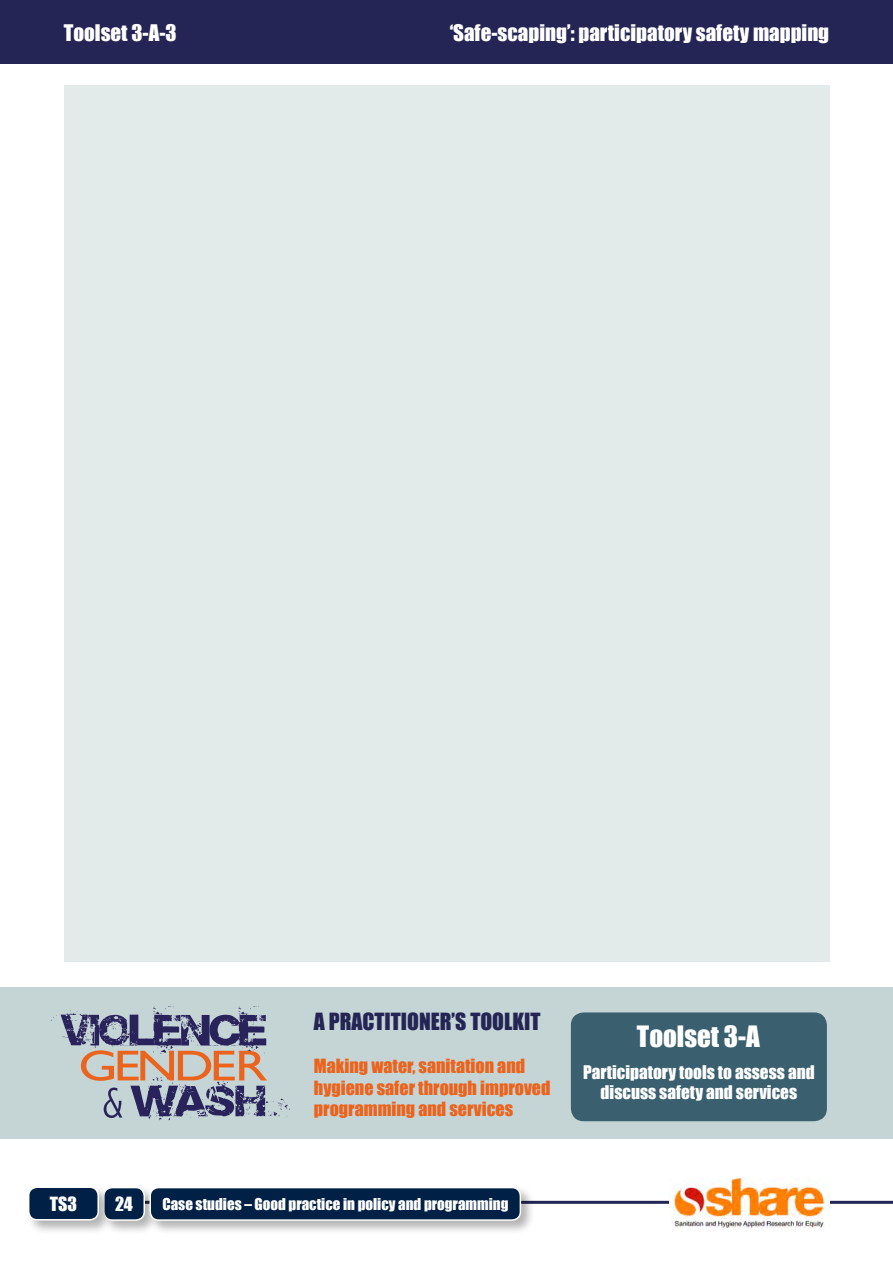
<style>
.page{position:relative;width:893px;height:1263px;background:#fff}
.page>*{position:absolute;margin:0;border:0;box-sizing:border-box;transform-origin:0 0}
.t1{font:43.5px "Gill Sans";letter-spacing:-.075em;color:#eb641e;scale:1.22 1}
.t2{font:27px "Impact";color:#fff}
.t3{font:21.75px "Impact";color:#242555}
.t4{font:21px "Impact";color:#fff}
.t5{font:18px/21.6px "Impact";color:#eb641e}
.t6{font:18px "Impact";color:#fff}
.t7{font:17.25px/20.7px "Impact";color:#fff;text-align:center}
.t8{font:15px "Impact";color:#fff}
</style>
<div class="page">
<hr style="left:137px;top:1201px;width:756px;height:3px;background:#242555">
<div style="left:0;top:0;width:893px;height:64px;background:#242555"></div>
<img style="left:669px;top:1178px;width:160px;height:49px">
<div style="left:101px;top:1185px;width:58px;height:50px;background:#000;opacity:.3"></div>
<div style="left:104px;top:1187px;width:40px;height:33px;background:#002045;border-radius:9px"></div>
<div style="left:103px;top:1187px;width:42px;height:34px;border:2px solid #fff;border-radius:9px"></div>
<div style="left:26px;top:1184px;width:87px;height:51px;background:#000;opacity:.3"></div>
<div style="left:29px;top:1187px;width:69px;height:33px;background:#002045;border-radius:9px"></div>
<div style="left:28px;top:1186px;width:71px;height:34px;border:2px solid #fff;border-radius:9px"></div>
<div style="left:64px;top:85px;width:765px;height:876px;background:#e2eaea"></div>
<div style="left:147px;top:1185px;width:388px;height:50px;background:#000;opacity:.3"></div>
<div style="left:150px;top:1187px;width:370px;height:33px;background:#002045;border-radius:9px"></div>
<div style="left:149px;top:1187px;width:372px;height:34px;border:2px solid #fff;border-radius:9px"></div>
<div style="left:0;top:987px;width:893px;height:151px;background:#c5d4d5"></div>
<svg style="left:130px;top:1077px;width:158px;height:43px"></svg>
<svg style="left:51px;top:1006px;width:215px;height:48px"></svg>
<svg style="left:104px;top:1087px;width:18px;height:31px"></svg>
<div style="left:571px;top:1012px;width:256px;height:109px;background:#3a606f;border-radius:13px"></div>
<p class="t4" style="left:64px;top:17px;width:114px">Toolset 3-A-3</p>
<p class="t4" style="left:450px;top:17px;width:381px">‘Safe-scaping’: participatory safety mapping</p>
<h1 class="t1" style="left:78px;top:1040px;width:156px">GENDER</h1>
<p class="t3" style="left:314px;top:1004px;width:228px">A PRACTITIONER’S TOOLKIT</p>
<p class="t5" style="left:314px;top:1055px;width:238px">Making water, sanitation and hygiene safer through improved programming and services</p>
<p class="t6" style="left:50px;top:1189px;width:29px">TS3</p>
<p class="t6" style="left:115px;top:1190px;width:19px">24</p>
<p class="t8" style="left:162px;top:1193px;width:348px">Case studies – Good practice in policy and programming</p>
<h2 class="t2" style="left:637px;top:1015px;width:124px">Toolset 3-A</h2>
<p class="t7" style="left:583px;top:1061px;width:233px">Participatory tools to assess and discuss safety and services</p>
</div>
